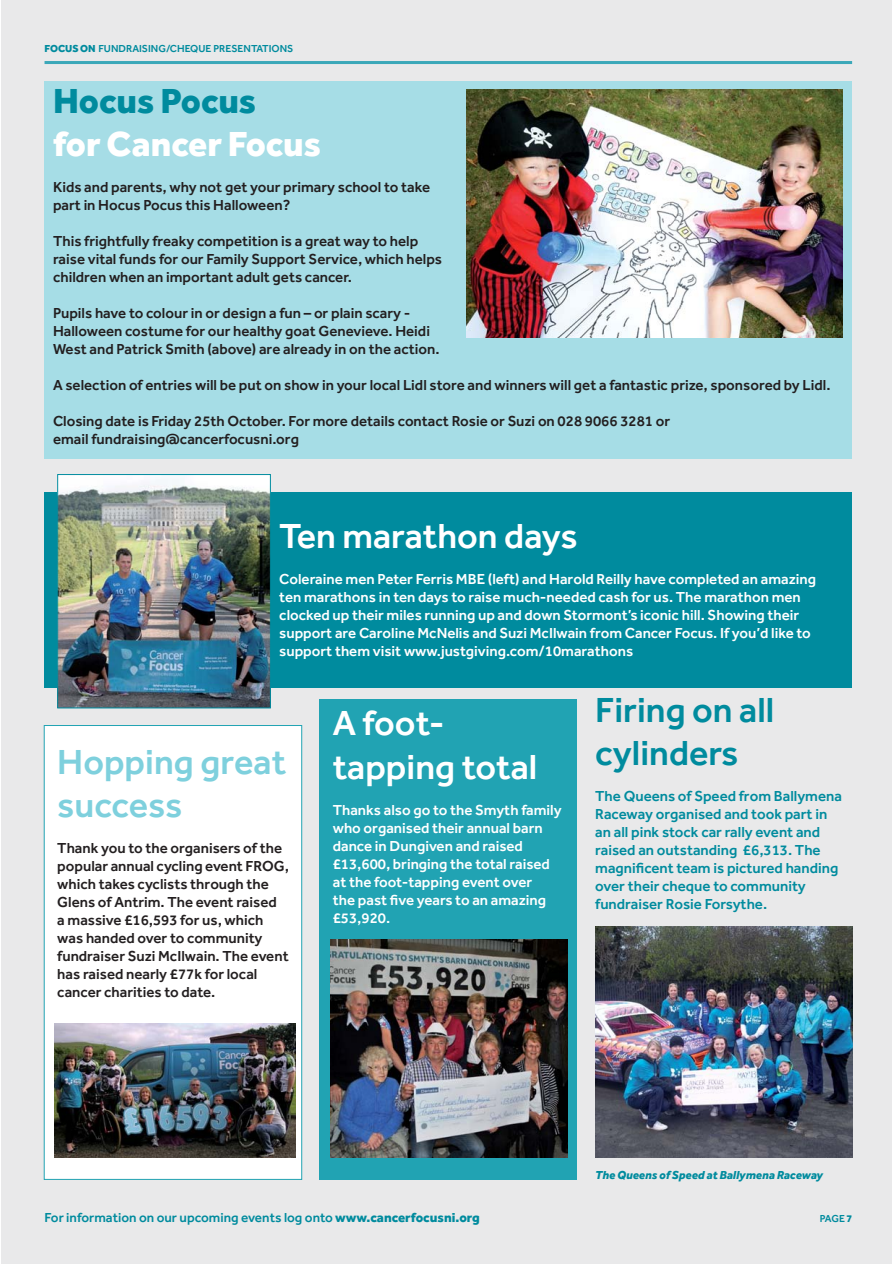
<style>
.page{position:relative;width:892px;height:1264px;background:#fff}
.page>*{position:absolute;margin:0;border:0;box-sizing:border-box;transform-origin:0 0}
.t1{font:500 36px/43.2px "Effra";color:#fff}
.t2{font:500 36px/43.2px "Effra";color:#008b9e}
.t3{font:500 36px/43.2px "Effra";color:#7ed0dd}
.t4{font:800 36px "Effra";color:#fff}
.t5{font:800 36px "Effra";color:#008b9e}
.t6{font:500 15px/18px "Effra";color:#231f20}
.t7{font:500 15px/18px "Effra";color:#fff}
.t8{font:500 15px/18px "Effra";color:#008b9e}
.t9{font:500 13.5px "Effra";color:#008b9e}
.t10{font:italic 800 12px "Effra";color:#008b9e}
.t11{font:500 10.5px "Effra";color:#008b9e}
.s1{font-weight:800}
</style>
<div class="page">
<div style="left:1px;top:0;width:890px;height:1264px;background:#e9e9ea"></div>
<div style="left:44px;top:725px;width:258px;height:454px;background:#fff"></div>
<div style="left:44px;top:725px;width:258px;height:454px;border:1px solid #21a3b3"></div>
<div style="left:320px;top:699px;width:257px;height:480px;background:#21a3b3"></div>
<hr style="left:45px;top:61px;width:807px;height:3px;background:#3ba8b9">
<img style="left:55px;top:1023px;width:240px;height:134px">
<img style="left:330px;top:939px;width:237px;height:218px">
<img style="left:595px;top:926px;width:257px;height:231px">
<div style="left:45px;top:81px;width:807px;height:377px;background:#a6dde6"></div>
<img style="left:467px;top:89px;width:375px;height:249px">
<div style="left:45px;top:492px;width:807px;height:196px;background:#008b9e"></div>
<img style="left:59px;top:476px;width:210px;height:230px">
<div style="left:57px;top:474px;width:214px;height:234px;border:1px solid #008b9e"></div>
<p class="t11" style="left:45px;top:42px;width:250px"><span class="s1">FOCUS ON</span> FUNDRAISING/CHEQUE PRESENTATIONS</p>
<h1 class="t5" style="left:53px;top:79px;width:205px">Hocus Pocus</h1>
<h1 class="t4" style="left:53px;top:122px;width:270px">for Cancer Focus</h1>
<p class="t6" style="left:53px;top:178px;width:378px">Kids and parents, why not get your primary school to take part in Hocus Pocus this Halloween?</p>
<p class="t6" style="left:53px;top:232px;width:390px">This frightfully freaky competition is a great way to help raise vital funds for our Family Support Service, which helps children when an important adult gets cancer.</p>
<p class="t6" style="left:53px;top:304px;width:388px">Pupils have to colour in or design a fun – or plain scary -<br>Halloween costume for our healthy goat Genevieve. Heidi<br>West and Patrick Smith (above) are already in on the action.</p>
<p class="t6" style="left:53px;top:376px;width:779px">A selection of entries will be put on show in your local Lidl store and winners will get a fantastic prize, sponsored by Lidl.</p>
<p class="t6" style="left:53px;top:412px;width:618px">Closing date is Friday 25th October. For more details contact Rosie or Suzi on 028 9066 3281 or email fundraising@cancerfocusni.org</p>
<h1 class="t1" style="left:279px;top:514px;width:300px">Ten marathon days</h1>
<p class="t7" style="left:279px;top:570px;width:538px">Coleraine men Peter Ferris MBE (left) and Harold Reilly have completed an amazing ten marathons in ten days to raise much-needed cash for us. The marathon men clocked up their miles running up and down Stormont’s iconic hill. Showing their support are Caroline McNelis and Suzi McIlwain from Cancer Focus. If you’d like to support them visit www.justgiving.com/10marathons</p>
<h1 class="t3" style="left:57px;top:739px;width:230px">Hopping great success</h1>
<p class="t6" style="left:57px;top:839px;width:233px">Thank you to the organisers of the popular annual cycling event FROG, which takes cyclists through the<br>Glens of Antrim. The event raised<br>a massive £16,593 for us, which was handed over to community fundraiser Suzi McIlwain. The event has raised nearly £77k for local cancer charities to date.</p>
<h1 class="t1" style="left:333px;top:701px;width:206px">A foot&shy;tapping total</h1>
<p class="t7" style="left:333px;top:800px;width:230px">Thanks also go to the Smyth family who organised their annual barn dance in Dungiven and raised £13,600, bringing the total raised at the foot-tapping event over<br>the past five years to an amazing £53,920.</p>
<h1 class="t2" style="left:595px;top:687px;width:180px">Firing on all cylinders</h1>
<p class="t8" style="left:595px;top:786px;width:248px">The Queens of Speed from Ballymena Raceway organised and took part in an all pink stock car rally event and raised an outstanding £6,313. The magnificent team is pictured handing over their cheque to community fundraiser Rosie Forsythe.</p>
<p class="t10" style="left:595px;top:1167px;width:229px">The Queens of Speed at Ballymena Raceway</p>
<p class="t9" style="left:45px;top:1209px;width:437px">For information on our upcoming events log onto <span class="s1">www.cancerfocusni.org</span></p>
<p class="t11" style="left:819px;top:1212px;width:34px">PAGE <span class="s1">7</span></p>
</div>
